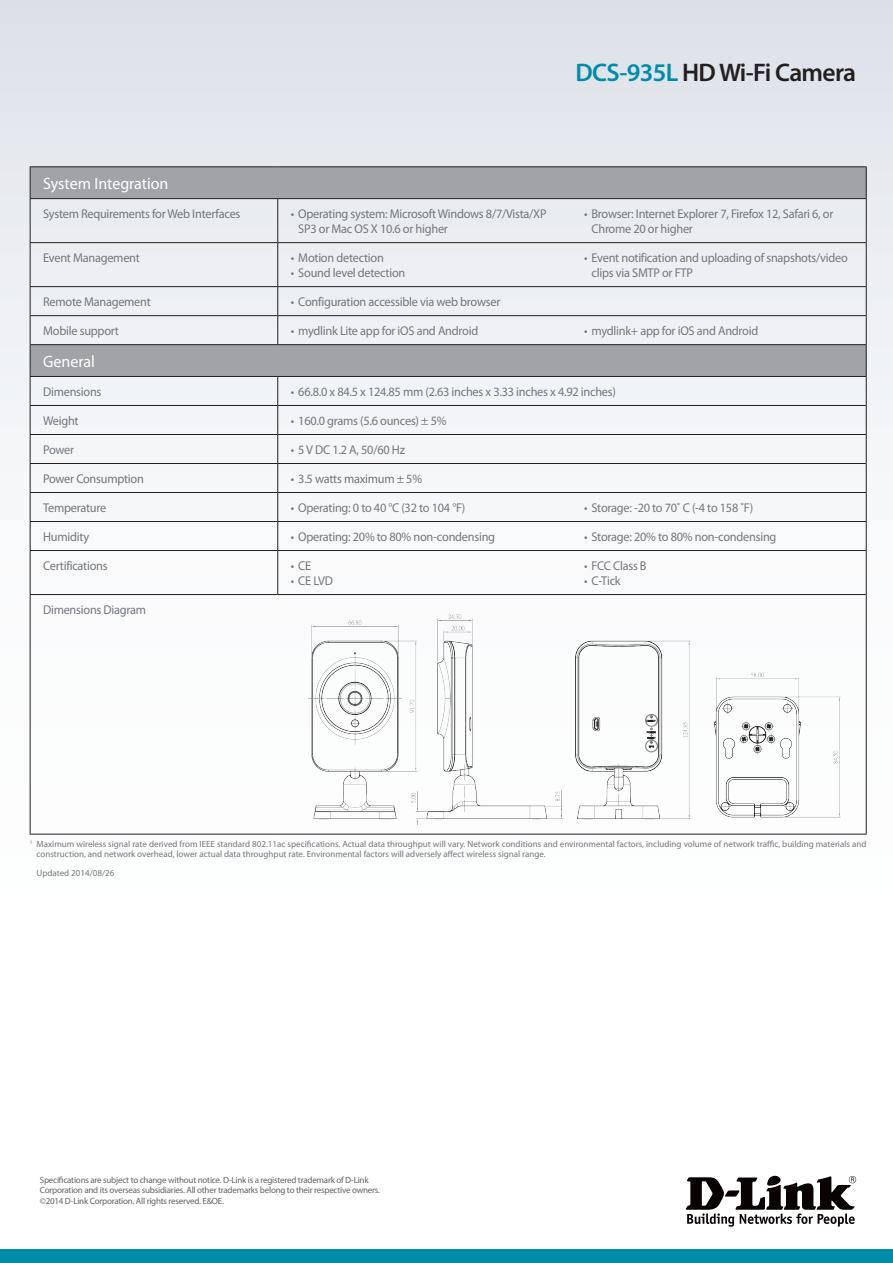
<style>
.page{position:relative;width:893px;height:1263px;background:#fff}
.page>*{position:absolute;margin:0;border:0;box-sizing:border-box;transform-origin:0 0}
.t1{font:600 25.5px "Myriad Pro";letter-spacing:-.025em;color:#231f20}
.t2{font:16.5px "Myriad Pro";color:#fff}
.t3{font:12.75px/15px "Myriad Pro";letter-spacing:-.02em;color:#74787d}
.t4{font:9px/9.8px "Myriad Pro";color:#74787d}
.t5{font:9px/10.8px "Myriad Pro";letter-spacing:-.025em;color:#636366}
.s1{color:#008da8}
</style>
<div class="page">
<div style="left:0;top:0;width:893px;height:1084px;background:linear-gradient(to bottom,#e3e6ec,#fff)"></div>
<div style="left:0;top:1249px;width:893px;height:14px;background:#008da8"></div>
<svg style="left:686px;top:1176px;width:170px;height:51px"></svg>
<svg style="left:31px;top:167px;width:835px;height:209px;background:#d4d6da"></svg>
<hr style="left:866px;top:345px;width:1px;height:31px;background:#231f20">
<hr style="left:278px;top:198px;width:293px;height:1px;background:#231f20">
<hr style="left:277px;top:199px;width:1px;height:43px;background:#231f20">
<hr style="left:278px;top:242px;width:293px;height:1px;background:#231f20">
<hr style="left:278px;top:315px;width:293px;height:1px;background:#231f20">
<hr style="left:278px;top:344px;width:293px;height:1px;background:#231f20">
<hr style="left:278px;top:550px;width:293px;height:1px;background:#231f20">
<hr style="left:277px;top:551px;width:1px;height:43px;background:#231f20">
<hr style="left:278px;top:594px;width:293px;height:1px;background:#231f20">
<hr style="left:571px;top:594px;width:295px;height:1px;background:#231f20">
<hr style="left:278px;top:834px;width:293px;height:1px;background:#231f20">
<hr style="left:571px;top:834px;width:296px;height:1px;background:#231f20">
<hr style="left:866px;top:594px;width:1px;height:240px;background:#231f20">
<hr style="left:30px;top:243px;width:1px;height:43px;background:#231f20">
<hr style="left:30px;top:345px;width:1px;height:31px;background:#231f20">
<hr style="left:571px;top:521px;width:295px;height:1px;background:#231f20">
<hr style="left:30px;top:166px;width:248px;height:1px;background:#231f20">
<hr style="left:278px;top:166px;width:293px;height:1px;background:#231f20">
<hr style="left:571px;top:166px;width:296px;height:1px;background:#231f20">
<hr style="left:30px;top:344px;width:248px;height:1px;background:#231f20">
<hr style="left:571px;top:344px;width:296px;height:1px;background:#231f20">
<hr style="left:30px;top:521px;width:248px;height:1px;background:#231f20">
<hr style="left:866px;top:167px;width:1px;height:31px;background:#231f20">
<hr style="left:278px;top:521px;width:293px;height:1px;background:#231f20">
<hr style="left:866px;top:199px;width:1px;height:44px;background:#231f20">
<svg style="left:866px;top:287px;width:1px;height:57px"></svg>
<svg style="left:866px;top:377px;width:1px;height:173px"></svg>
<hr style="left:866px;top:550px;width:1px;height:44px;background:#231f20">
<hr style="left:30px;top:167px;width:1px;height:31px;background:#231f20">
<hr style="left:30px;top:434px;width:248px;height:1px;background:#231f20">
<hr style="left:278px;top:434px;width:293px;height:1px;background:#231f20">
<hr style="left:571px;top:434px;width:295px;height:1px;background:#231f20">
<hr style="left:30px;top:463px;width:248px;height:1px;background:#231f20">
<hr style="left:278px;top:463px;width:293px;height:1px;background:#231f20">
<hr style="left:571px;top:463px;width:295px;height:1px;background:#231f20">
<hr style="left:30px;top:492px;width:248px;height:1px;background:#231f20">
<hr style="left:278px;top:492px;width:293px;height:1px;background:#231f20">
<hr style="left:571px;top:492px;width:295px;height:1px;background:#231f20">
<hr style="left:277px;top:243px;width:1px;height:43px;background:#231f20">
<hr style="left:571px;top:198px;width:296px;height:1px;background:#231f20">
<hr style="left:30px;top:198px;width:248px;height:1px;background:#231f20">
<hr style="left:30px;top:199px;width:1px;height:43px;background:#231f20">
<hr style="left:30px;top:242px;width:248px;height:1px;background:#231f20">
<hr style="left:278px;top:286px;width:293px;height:1px;background:#231f20">
<hr style="left:571px;top:286px;width:295px;height:1px;background:#231f20">
<hr style="left:571px;top:315px;width:295px;height:1px;background:#231f20">
<hr style="left:30px;top:286px;width:248px;height:1px;background:#231f20">
<svg style="left:277px;top:287px;width:1px;height:57px"></svg>
<hr style="left:30px;top:315px;width:248px;height:1px;background:#231f20">
<svg style="left:30px;top:287px;width:1px;height:57px"></svg>
<hr style="left:278px;top:376px;width:293px;height:1px;background:#231f20">
<hr style="left:571px;top:376px;width:296px;height:1px;background:#231f20">
<hr style="left:278px;top:405px;width:293px;height:1px;background:#231f20">
<hr style="left:571px;top:405px;width:295px;height:1px;background:#231f20">
<hr style="left:30px;top:376px;width:248px;height:1px;background:#231f20">
<svg style="left:30px;top:377px;width:1px;height:173px"></svg>
<svg style="left:277px;top:377px;width:1px;height:173px"></svg>
<hr style="left:30px;top:405px;width:248px;height:1px;background:#231f20">
<hr style="left:571px;top:550px;width:295px;height:1px;background:#231f20">
<hr style="left:30px;top:550px;width:248px;height:1px;background:#231f20">
<hr style="left:30px;top:551px;width:1px;height:43px;background:#231f20">
<hr style="left:30px;top:594px;width:248px;height:1px;background:#231f20">
<hr style="left:30px;top:595px;width:1px;height:239px;background:#231f20">
<hr style="left:30px;top:834px;width:248px;height:1px;background:#231f20">
<hr style="left:571px;top:242px;width:295px;height:1px;background:#231f20">
<hr style="left:866px;top:243px;width:1px;height:44px;background:#231f20">
<img style="left:303px;top:604px;width:545px;height:220px">
<h1 class="t1" style="left:576px;top:56px;width:282px"><span class="s1">DCS-935L</span> HD Wi-Fi Camera</h1>
<p class="t2" style="left:43px;top:173px;width:127px">System Integration</p>
<p class="t3" style="left:43px;top:206px;width:199px">System Requirements for Web Interfaces</p>
<p class="t3" style="left:298px;top:206px;width:250px;text-indent:-7px">• Operating system: Microsoft Windows 8/7/Vista/XP<br>SP3 or Mac OS X 10.6 or higher</p>
<p class="t3" style="left:591px;top:206px;width:243px;text-indent:-7px">• Browser: Internet Explorer 7, Firefox 12, Safari 6, or<br>Chrome 20 or higher</p>
<p class="t3" style="left:43px;top:250px;width:98px">Event Management</p>
<p class="t3" style="left:291px;top:250px;width:95px">• Motion detection</p>
<p class="t3" style="left:291px;top:265px;width:116px">• Sound level detection</p>
<p class="t3" style="left:591px;top:250px;width:258px;text-indent:-7px">• Event notification and uploading of snapshots/video clips via SMTP or FTP</p>
<p class="t3" style="left:43px;top:294px;width:109px">Remote Management</p>
<p class="t3" style="left:291px;top:294px;width:211px">• Configuration accessible via web browser</p>
<p class="t3" style="left:43px;top:323px;width:77px">Mobile support</p>
<p class="t3" style="left:291px;top:323px;width:189px">• mydlink Lite app for iOS and Android</p>
<p class="t3" style="left:584px;top:323px;width:176px">• mydlink+ app for iOS and Android</p>
<p class="t2" style="left:43px;top:351px;width:53px">General</p>
<p class="t3" style="left:43px;top:384px;width:60px">Dimensions</p>
<p class="t3" style="left:291px;top:384px;width:327px">• 66.8.0 x 84.5 x 124.85 mm (2.63 inches x 3.33 inches x 4.92 inches)</p>
<p class="t3" style="left:43px;top:413px;width:37px">Weight</p>
<p class="t3" style="left:291px;top:413px;width:157px">• 160.0 grams (5.6 ounces) ± 5%</p>
<p class="t3" style="left:43px;top:442px;width:33px">Power</p>
<p class="t3" style="left:291px;top:442px;width:116px">• 5 V DC 1.2 A, 50/60 Hz</p>
<p class="t3" style="left:43px;top:471px;width:102px">Power Consumption</p>
<p class="t3" style="left:291px;top:471px;width:133px">• 3.5 watts maximum ± 5%</p>
<p class="t3" style="left:43px;top:500px;width:65px">Temperature</p>
<p class="t3" style="left:291px;top:500px;width:176px">• Operating: 0 to 40 °C (32 to 104 °F)</p>
<p class="t3" style="left:584px;top:500px;width:171px">• Storage: -20 to 70˚ C (-4 to 158 ˚F)</p>
<p class="t3" style="left:43px;top:529px;width:48px">Humidity</p>
<p class="t3" style="left:291px;top:529px;width:206px">• Operating: 20% to 80% non-condensing</p>
<p class="t3" style="left:584px;top:529px;width:194px">• Storage: 20% to 80% non-condensing</p>
<p class="t3" style="left:43px;top:558px;width:66px">Certifications</p>
<p class="t3" style="left:291px;top:558px;width:22px">• CE</p>
<p class="t3" style="left:291px;top:573px;width:44px">• CE LVD</p>
<p class="t3" style="left:584px;top:558px;width:64px">• FCC Class B</p>
<p class="t3" style="left:584px;top:573px;width:38px">• C-Tick</p>
<p class="t3" style="left:43px;top:602px;width:104px">Dimensions Diagram</p>
<p class="t4" style="left:37px;top:839px;width:831px;text-indent:-7px"><sup>1</sup> Maximum wireless signal rate derived from IEEE standard 802.11ac specifications. Actual data throughput will vary. Network conditions and environmental factors, including volume of network traffic, building materials and construction, and network overhead, lower actual data throughput rate. Environmental factors will adversely affect wireless signal range.</p>
<p class="t4" style="left:37px;top:868px;width:79px">Updated 2014/08/26</p>
<p class="t5" style="left:40px;top:1174px;width:342px">Specifications are subject to change without notice. D-Link is a registered trademark of D-Link<br>Corporation and its overseas subsidiaries. All other trademarks belong to their respective owners. ©2014 D-Link Corporation. All rights reserved. E&amp;OE.</p>
</div>
